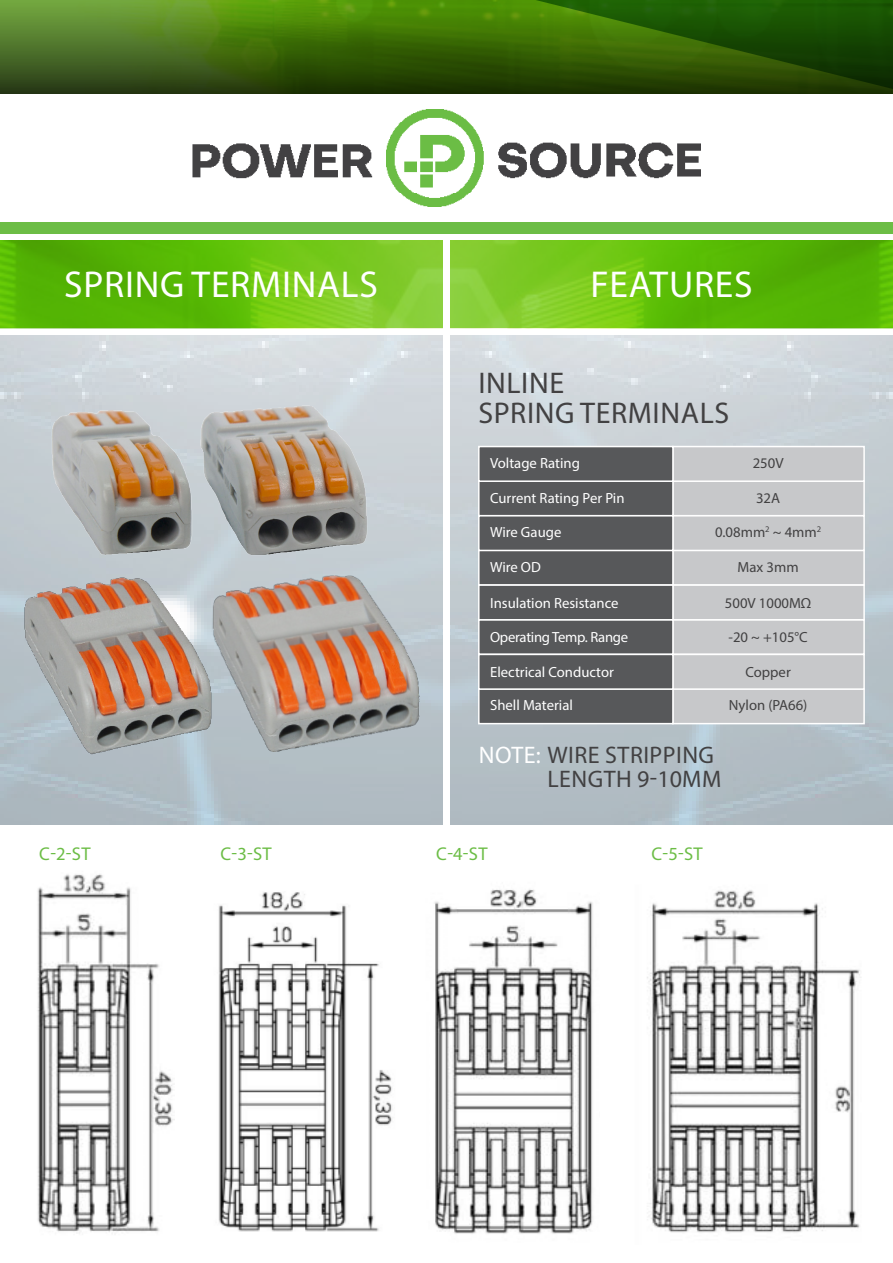
<style>
.page{position:relative;width:893px;height:1263px;background:#fff}
.page>*{position:absolute;margin:0;border:0;box-sizing:border-box;transform-origin:0 0}
.t1{font:37.5px "Myriad Pro";letter-spacing:.02em;color:#fff}
.t2{font:30px/30px "Myriad Pro";letter-spacing:.02em;color:#424142}
.t3{font:24px/24px "Myriad Pro";letter-spacing:.02em;color:#424142}
.t4{font:18.6px "Myriad Pro";letter-spacing:.02em;color:#6cbd46}
.t5{font:14.7px "Myriad Pro";color:#fff}
.t6{font:14.7px "Myriad Pro";color:#424142}
.t7{font:14.7px "Myriad Pro";letter-spacing:-.02em;color:#fff}
.s1{color:#fff}
</style>
<div class="page">
<div style="left:0;top:222px;width:893px;height:11px;background:#6cbd45"></div>
<svg style="left:0;top:0;width:893px;height:94px;background:#466d1b"></svg>
<svg style="left:334px;top:0;width:559px;height:92px;background:#2c5a03"></svg>
<img style="left:0;top:241px;width:443px;height:87px">
<img style="left:450px;top:241px;width:443px;height:87px">
<img style="left:647px;top:890px;width:214px;height:343px">
<img style="left:434px;top:889px;width:159px;height:345px">
<img style="left:218px;top:892px;width:175px;height:340px">
<img style="left:37px;top:874px;width:137px;height:360px">
<div style="left:672px;top:480px;width:193px;height:36px;background:#c7c8ca"></div>
<div style="left:672px;top:446px;width:193px;height:36px;background:#c7c8ca;border:2px solid #fff"></div>
<div style="left:672px;top:619px;width:193px;height:36px;background:#c7c8ca;border:2px solid #fff"></div>
<div style="left:672px;top:550px;width:193px;height:36px;background:#c7c8ca;border:2px solid #fff"></div>
<div style="left:672px;top:688px;width:193px;height:36px;background:#c7c8ca;border:2px solid #fff"></div>
<div style="left:672px;top:515px;width:193px;height:36px;background:#c7c8ca;border:2px solid #fff"></div>
<div style="left:672px;top:654px;width:193px;height:36px;background:#c7c8ca;border:2px solid #fff"></div>
<div style="left:672px;top:584px;width:193px;height:36px;background:#c7c8ca;border:2px solid #fff"></div>
<div style="left:478px;top:480px;width:196px;height:36px;background:#57585a"></div>
<div style="left:478px;top:446px;width:196px;height:36px;background:#57585a;border:2px solid #fff"></div>
<div style="left:478px;top:619px;width:196px;height:36px;background:#57585a;border:2px solid #fff"></div>
<div style="left:478px;top:550px;width:196px;height:36px;background:#57585a"></div>
<div style="left:478px;top:688px;width:196px;height:36px;background:#57585a;border:2px solid #fff"></div>
<div style="left:478px;top:515px;width:196px;height:36px;background:#57585a;border:2px solid #fff"></div>
<div style="left:478px;top:654px;width:196px;height:36px;background:#57585a;border:2px solid #fff"></div>
<div style="left:478px;top:584px;width:196px;height:36px;background:#57585a;border:2px solid #fff"></div>
<img style="left:192px;top:143px;width:181px;height:36px">
<img style="left:498px;top:142px;width:203px;height:37px">
<img style="left:387px;top:109px;width:97px;height:98px">
<img style="left:45px;top:409px;width:153px;height:154px">
<img style="left:194px;top:406px;width:181px;height:156px">
<img style="left:15px;top:578px;width:187px;height:181px">
<img style="left:202px;top:575px;width:224px;height:185px">
<p class="t1" style="left:64px;top:261px;width:315px">SPRING TERMINALS</p>
<p class="t1" style="left:591px;top:261px;width:164px">FEATURES</p>
<p class="t2" style="left:478px;top:367px;width:252px">INLINE<br>SPRING TERMINALS</p>
<p class="t5" style="left:490px;top:454px;width:91px">Voltage Rating</p>
<p class="t6" style="left:753px;top:454px;width:32px">250V</p>
<p class="t5" style="left:490px;top:489px;width:136px">Current Rating Per Pin</p>
<p class="t6" style="left:756px;top:489px;width:26px">32A</p>
<p class="t5" style="left:490px;top:523px;width:73px">Wire Gauge</p>
<p class="t6" style="left:715px;top:523px;width:108px">0.08mm<sup>2</sup> ~ 4mm<sup>2</sup></p>
<p class="t5" style="left:490px;top:558px;width:52px">Wire OD</p>
<p class="t6" style="left:738px;top:558px;width:63px">Max 3mm</p>
<p class="t5" style="left:490px;top:594px;width:130px">Insulation Resistance</p>
<p class="t6" style="left:725px;top:594px;width:88px">500V 1000MΩ</p>
<p class="t7" style="left:490px;top:628px;width:140px">Operating Temp. Range</p>
<p class="t6" style="left:728px;top:628px;width:81px">-20 ~ +105°C</p>
<p class="t5" style="left:490px;top:663px;width:125px">Electrical Conductor</p>
<p class="t6" style="left:745px;top:663px;width:47px">Copper</p>
<p class="t5" style="left:490px;top:696px;width:84px">Shell Material</p>
<p class="t6" style="left:729px;top:696px;width:80px">Nylon (PA66)</p>
<p class="t3" style="left:547px;top:743px;width:175px;text-indent:-69px"><span class="s1">NOTE:</span> WIRE STRIPPING<br>LENGTH 9-10MM</p>
<p class="t4" style="left:39px;top:842px;width:53px">C-2-ST</p>
<p class="t4" style="left:220px;top:842px;width:53px">C-3-ST</p>
<p class="t4" style="left:436px;top:842px;width:53px">C-4-ST</p>
<p class="t4" style="left:651px;top:842px;width:53px">C-5-ST</p>
</div>
